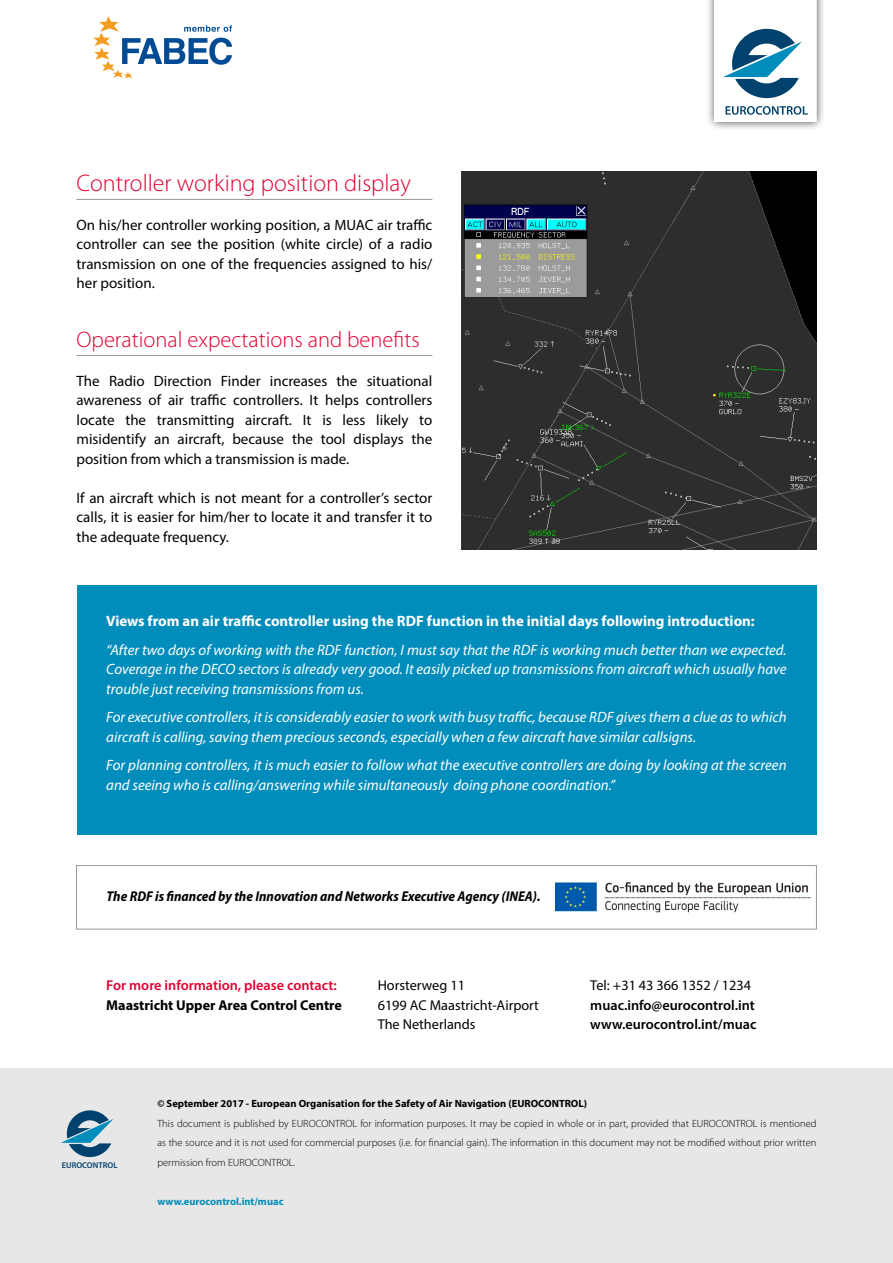
<style>
.page{position:relative;width:893px;height:1263px;background:#fff}
.page>*{position:absolute;margin:0;border:0;box-sizing:border-box;transform-origin:0 0}
.t1{font:300 24px "Myriad Pro";color:#e20030}
.t2{font:300 22.5px "Myriad Pro";color:#e20030}
.t3{font:italic 15px/19.5px "Myriad Pro";color:#fff}
.t4{font:15px/19.5px "Myriad Pro";color:#000;text-align:justify}
.t5{font:700 15px "Myriad Pro";color:#fff}
.t6{font:14.25px/19.5px "Myriad Pro";color:#000}
.t7{font:italic 700 semi-condensed 14.25px "Myriad Pro";color:#000}
.t8{font:600 14.25px/19.5px "Myriad Pro";color:#000}
.t9{font:600 14.25px "Myriad Pro";color:#e20030}
.t10{font:700 14.25px "Myriad Pro";color:#000}
.t11{font:300 10.5px/19.5px "Myriad Pro";color:#000;text-align:justify}
.t12{font:700 10.5px "Myriad Pro";color:#000}
.t13{font:700 10.5px "Myriad Pro";color:#008dbb}
.t14{font:600 8.4px "Myriad Pro";color:#00426d}
</style>
<div class="page">
<hr style="left:77px;top:199px;width:355px;height:1px;background:#989898">
<hr style="left:77px;top:355px;width:355px;height:1px;background:#989898">
<div style="left:0;top:1068px;width:893px;height:195px;background:#e7e7e7"></div>
<svg style="left:61px;top:1110px;width:53px;height:47px"></svg>
<div style="left:76px;top:865px;width:741px;height:64px;border:1px solid #989898"></div>
<div style="left:77px;top:585px;width:739px;height:250px;background:#008dbb"></div>
<svg style="left:93px;top:16px;width:139px;height:62px"></svg>
<div style="left:705px;top:0;width:121px;height:131px;background:#000;opacity:.7"></div>
<svg style="left:714px;top:0;width:102px;height:122px"></svg>
<img style="left:462px;top:171px;width:355px;height:379px">
<img style="left:555px;top:881px;width:256px;height:33px">
<h1 class="t1" style="left:77px;top:169px;width:336px">Controller working position display</h1>
<p class="t4" style="left:77px;top:214px;width:357px">On his/her controller working position, a MUAC air traffic controller can see the position (white circle) of a radio transmission on one of the frequencies assigned to his/ her position.</p>
<h2 class="t2" style="left:77px;top:327px;width:345px">Operational expectations and benefits</h2>
<p class="t4" style="left:77px;top:370px;width:357px">The Radio Direction Finder increases the situational awareness of air traffic controllers. It helps controllers locate the transmitting aircraft. It is less likely to misidentify an aircraft, because the tool displays the position from which a transmission is made.</p>
<p class="t4" style="left:77px;top:487px;width:357px">If an aircraft which is not meant for a controller’s sector calls, it is easier for him/her to locate it and transfer it to the adequate frequency.</p>
<p class="t5" style="left:106px;top:612px;width:650px">Views from an air traffic controller using the RDF function in the initial days following introduction:</p>
<p class="t3" style="left:106px;top:640px;width:682px;text-align:justify">“After two days of working with the RDF function, I must say that the RDF is working much better than we expected.<br>Coverage in the DECO sectors is already very good. It easily picked up transmissions from aircraft which usually have trouble just receiving transmissions from us.</p>
<p class="t3" style="left:106px;top:707px;width:682px">For executive controllers, it is considerably easier to work with busy traffic, because RDF gives them a clue as to which aircraft is calling, saving them precious seconds, especially when a few aircraft have similar callsigns.</p>
<p class="t3" style="left:106px;top:755px;width:682px">For planning controllers, it is much easier to follow what the executive controllers are doing by looking at the screen and seeing who is calling/answering while simultaneously doing phone coordination.”</p>
<p class="t7" style="left:106px;top:888px;width:436px">The RDF is financed by the Innovation and Networks Executive Agency (INEA).</p>
<p class="t9" style="left:106px;top:976px;width:232px">For more information, please contact:</p>
<p class="t10" style="left:106px;top:995px;width:237px">Maastricht Upper Area Control Centre</p>
<p class="t6" style="left:378px;top:975px;width:163px">Horsterweg 11<br>6199 AC Maastricht-Airport<br>The Netherlands</p>
<p class="t6" style="left:590px;top:975px;width:162px">Tel: +31 43 366 1352 / 1234</p>
<p class="t8" style="left:590px;top:995px;width:168px">muac.info@eurocontrol.int www.eurocontrol.int/muac</p>
<p class="t14" style="left:62px;top:1160px;width:57px">EUROCONTROL</p>
<p class="t12" style="left:157px;top:1097px;width:431px">© September 2017 - European Organisation for the Safety of Air Navigation (EUROCONTROL)</p>
<p class="t11" style="left:157px;top:1113px;width:661px">This document is published by EUROCONTROL for information purposes. It may be copied in whole or in part, provided that EUROCONTROL is mentioned as the source and it is not used for commercial purposes (i.e. for financial gain). The information in this document may not be modified without prior written permission from EUROCONTROL.</p>
<p class="t13" style="left:157px;top:1194px;width:128px">www.eurocontrol.int/muac</p>
</div>
